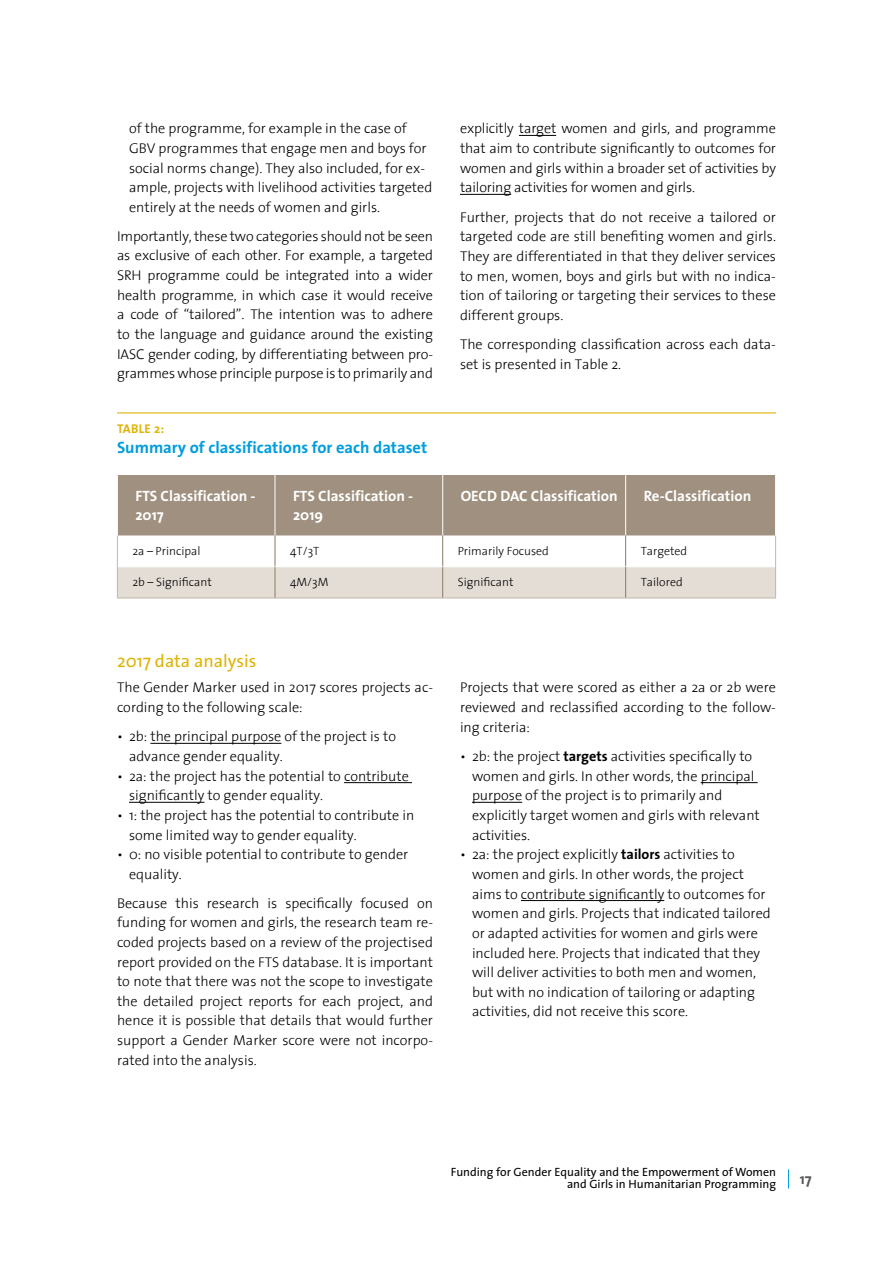
<style>
.page{position:relative;width:893px;height:1263px;background:#fff}
.page>*{position:absolute;margin:0;border:0;box-sizing:border-box;transform-origin:0 0}
.t1{font:18px "The Sans";color:#deb407}
.t2{font:700 16.5px "The Sans";color:#009ddc}
.t3{font:700 15px/19.5px "The Sans";color:#fff}
.t4{font:700 15px "The Sans";color:#58595b}
.t5{font:300 14.25px/19.6px "The Sans";color:#000}
.t6{font:700 12.75px "The Sans";letter-spacing:.02em;color:#deb407}
.t7{font:12px/12px "The Sans";color:#000;text-align:right}
.t8{font:300 12px "The Sans";color:#000}
.s1{font-weight:700}
</style>
<div class="page">
<svg style="left:788px;top:1169px;width:1px;height:19px"></svg>
<hr style="left:519px;top:135px;width:37px;height:1px;background:#000">
<hr style="left:460px;top:194px;width:51px;height:1px;background:#000">
<hr style="left:117px;top:412px;width:659px;height:1px;background:#deb407">
<div style="left:118px;top:475px;width:657px;height:60px;background:#a0907f"></div>
<div style="left:118px;top:567px;width:657px;height:31px;background:#e4ddd6"></div>
<hr style="left:275px;top:475px;width:1px;height:60px;background:#fff">
<hr style="left:442px;top:475px;width:1px;height:60px;background:#fff">
<hr style="left:625px;top:475px;width:1px;height:60px;background:#fff">
<hr style="left:117px;top:535px;width:1px;height:32px;background:#c2b6a8">
<hr style="left:775px;top:535px;width:1px;height:32px;background:#c2b6a8">
<hr style="left:117px;top:567px;width:1px;height:31px;background:#c2b6a8">
<hr style="left:775px;top:567px;width:1px;height:31px;background:#c2b6a8">
<hr style="left:117px;top:598px;width:158px;height:1px;background:#c2b6a8">
<hr style="left:275px;top:598px;width:168px;height:1px;background:#c2b6a8">
<hr style="left:443px;top:598px;width:183px;height:1px;background:#c2b6a8">
<hr style="left:626px;top:598px;width:150px;height:1px;background:#c2b6a8">
<hr style="left:275px;top:535px;width:1px;height:31px;background:#8a7967">
<hr style="left:442px;top:535px;width:1px;height:31px;background:#8a7967">
<hr style="left:625px;top:535px;width:1px;height:31px;background:#8a7967">
<hr style="left:275px;top:567px;width:1px;height:31px;background:#8a7967">
<hr style="left:442px;top:567px;width:1px;height:31px;background:#8a7967">
<hr style="left:625px;top:567px;width:1px;height:31px;background:#8a7967">
<hr style="left:150px;top:743px;width:131px;height:1px;background:#000">
<hr style="left:344px;top:782px;width:68px;height:1px;background:#000">
<hr style="left:129px;top:802px;width:75px;height:1px;background:#000">
<hr style="left:701px;top:782px;width:57px;height:1px;background:#000">
<hr style="left:472px;top:802px;width:50px;height:1px;background:#000">
<hr style="left:521px;top:900px;width:143px;height:1px;background:#000">
<p class="t5" style="left:129px;top:118px;width:305px">of the programme, for example in the case of GBV programmes that engage men and boys for social norms change). They also included, for ex&shy;ample, projects with livelihood activities targeted entirely at the needs of women and girls.</p>
<p class="t5" style="left:117px;top:226px;width:317px;text-align:justify">Importantly, these two categories should not be seen as exclusive of each other. For example, a targeted SRH programme could be integrated into a wider health programme, in which case it would receive a code of “tailored”. The intention was to adhere to the language and guidance around the existing IASC gender coding, by differentiating between pro&shy;grammes whose principle purpose is to primarily and</p>
<p class="t5" style="left:460px;top:118px;width:317px;text-align:justify">explicitly target women and girls, and programme that aim to contribute significantly to outcomes for women and girls within a broader set of activities by tailoring activities for women and girls.</p>
<p class="t5" style="left:460px;top:207px;width:317px;text-align:justify">Further, projects that do not receive a tailored or targeted code are still benefiting women and girls.<br>They are differentiated in that they deliver services to men, women, boys and girls but with no indica&shy;tion of tailoring or targeting their services to these different groups.</p>
<p class="t5" style="left:460px;top:334px;width:317px">The corresponding classification across each data&shy;set is presented in Table 2.</p>
<p class="t6" style="left:117px;top:418px;width:49px">TABLE 2:</p>
<p class="t2" style="left:117px;top:433px;width:312px">Summary of classifications for each dataset</p>
<p class="t3" style="left:135px;top:486px;width:122px">FTS Classification -<br>2017</p>
<p class="t3" style="left:293px;top:486px;width:122px">FTS Classification -<br>2019</p>
<p class="t3" style="left:461px;top:486px;width:158px">OECD DAC Classification</p>
<p class="t3" style="left:644px;top:486px;width:109px">Re-Classification</p>
<p class="t8" style="left:132px;top:541px;width:70px">2a – Principal</p>
<p class="t8" style="left:290px;top:541px;width:31px">4T/3T</p>
<p class="t8" style="left:458px;top:541px;width:93px">Primarily Focused</p>
<p class="t8" style="left:641px;top:541px;width:48px">Targeted</p>
<p class="t8" style="left:132px;top:572px;width:81px">2b – Significant</p>
<p class="t8" style="left:290px;top:572px;width:40px">4M/3M</p>
<p class="t8" style="left:458px;top:572px;width:57px">Significant</p>
<p class="t8" style="left:641px;top:572px;width:44px">Tailored</p>
<p class="t1" style="left:117px;top:646px;width:141px">2017 data analysis</p>
<p class="t5" style="left:117px;top:677px;width:317px">The Gender Marker used in 2017 scores projects ac&shy;cording to the following scale:</p>
<p class="t5" style="left:129px;top:726px;width:269px;text-indent:-12px">• 2b: the principal purpose of the project is to advance gender equality.</p>
<p class="t5" style="left:129px;top:765px;width:281px;text-indent:-12px">• 2a: the project has the potential to contribute significantly to gender equality.</p>
<p class="t5" style="left:129px;top:805px;width:287px;text-indent:-12px">• 1: the project has the potential to contribute in some limited way to gender equality.</p>
<p class="t5" style="left:129px;top:844px;width:281px;text-indent:-12px">• 0: no visible potential to contribute to gender equality.</p>
<p class="t5" style="left:117px;top:892px;width:317px;text-align:justify">Because this research is specifically focused on funding for women and girls, the research team re&shy;coded projects based on a review of the projectised report provided on the FTS database. It is important to note that there was not the scope to investigate the detailed project reports for each project, and hence it is possible that details that would further support a Gender Marker score were not incorpo&shy;rated into the analysis.</p>
<p class="t5" style="left:460px;top:677px;width:317px;text-align:justify">Projects that were scored as either a 2a or 2b were reviewed and reclassified according to the follow&shy;ing criteria:</p>
<p class="t5" style="left:472px;top:746px;width:289px;text-indent:-12px">• 2b: the project <span class="s1">targets</span> activities specifically to women and girls. In other words, the principal purpose of the project is to primarily and explicitly target women and girls with relevant activities.</p>
<p class="t5" style="left:472px;top:844px;width:300px;text-indent:-12px">• 2a: the project explicitly <span class="s1">tailors</span> activities to women and girls. In other words, the project aims to contribute significantly to outcomes for women and girls. Projects that indicated tailored or adapted activities for women and girls were included here. Projects that indicated that they will deliver activities to both men and women, but with no indication of tailoring or adapting activities, did not receive this score.</p>
<p class="t7" style="left:451px;top:1165px;width:327px">Funding for Gender Equality and the Empowerment of Women and Girls in Humanitarian Programming</p>
<p class="t4" style="left:800px;top:1166px;width:13px">17</p>
</div>
